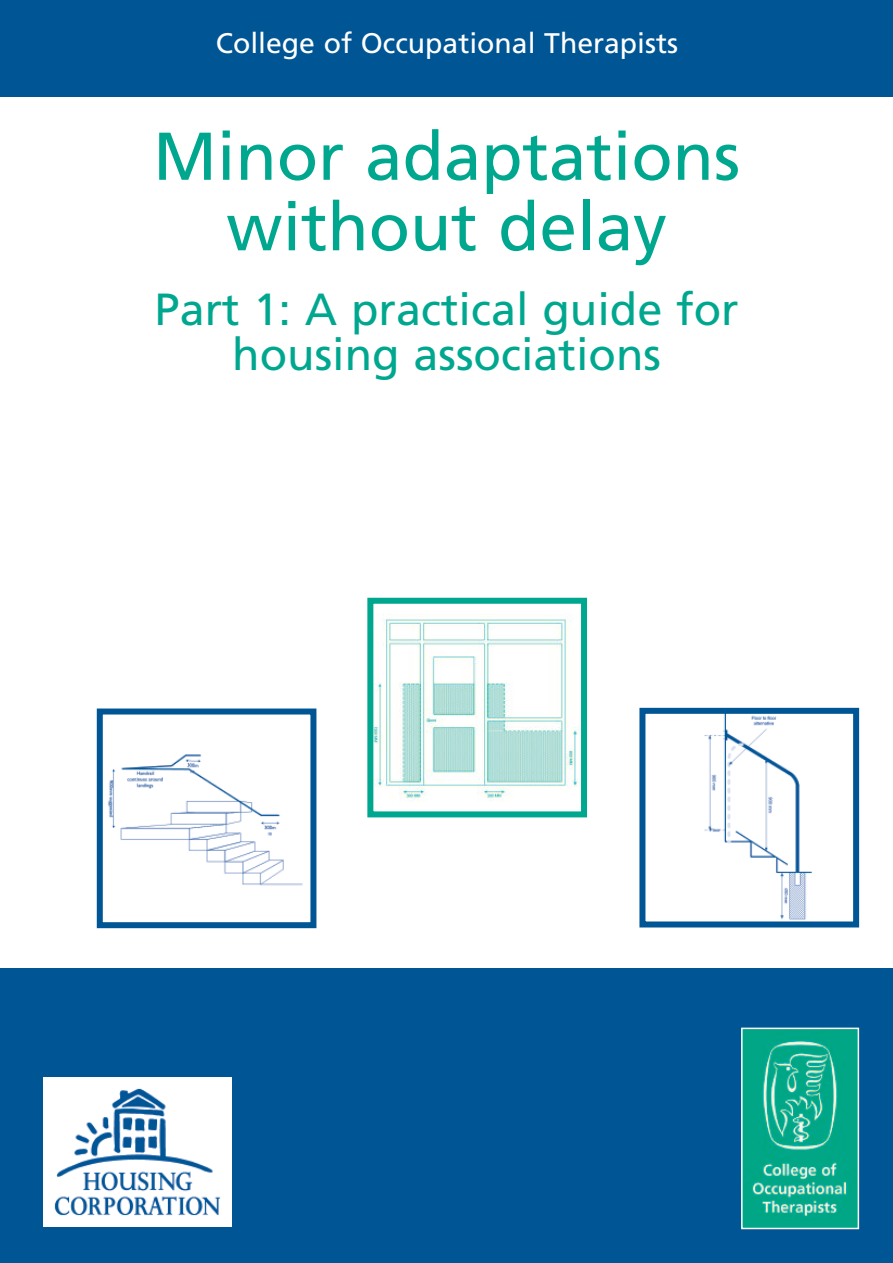
<style>
.page{position:relative;width:893px;height:1263px;background:#fff}
.page>*{position:absolute;margin:0;border:0;box-sizing:border-box;transform-origin:0 0}
.t1{font:67.5px/70.5px "Frutiger";color:#00a78f;text-align:center}
.t2{font:45px/45px "Frutiger";color:#00a78f;text-align:center}
.t3{font:28.35px "Frutiger";color:#fff}
</style>
<div class="page">
<div style="left:0;top:0;width:893px;height:97px;background:#005595"></div>
<div style="left:0;top:968px;width:893px;height:295px;background:#005595"></div>
<img style="left:44px;top:1077px;width:188px;height:149px">
<img style="left:744px;top:1030px;width:112px;height:196px">
<div style="left:741px;top:1027px;width:118px;height:202px;border:2px solid #fff"></div>
<img style="left:704px;top:715px;width:108px;height:205px">
<div style="left:639px;top:708px;width:220px;height:219px;border:6px solid #005595"></div>
<img style="left:107px;top:754px;width:196px;height:132px">
<div style="left:97px;top:708px;width:219px;height:220px;border:6px solid #005595"></div>
<img style="left:374px;top:614px;width:205px;height:187px">
<div style="left:367px;top:598px;width:220px;height:219px;border:6px solid #00a78f"></div>
<p class="t3" style="left:216px;top:32px;width:464px">College of Occupational Therapists</p>
<h1 class="t1" style="left:153px;top:126px;width:588px">Minor adaptations without delay</h1>
<p class="t2" style="left:155px;top:291px;width:585px">Part 1: A practical guide for housing associations</p>
</div>
